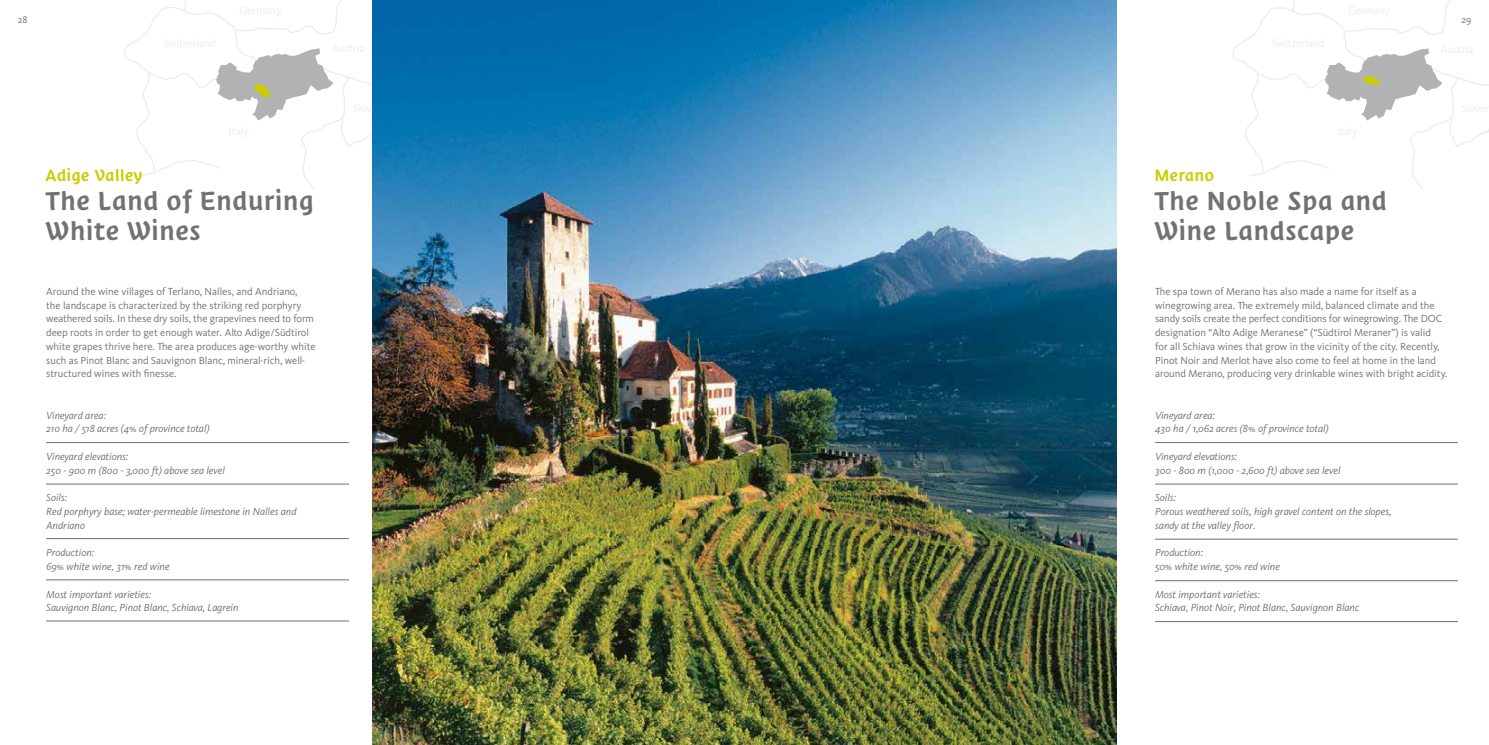
<style>
.page{position:relative;width:1489px;height:745px;background:#fff}
.page>*{position:absolute;margin:0;border:0;box-sizing:border-box;transform-origin:0 0}
.t1{font:30px/30px "Suedtirol";color:#737272}
.t2{font:18.75px "Suedtirol";color:#cccd00}
.t3{font:10.62px/13.8px "Kievit";color:#737272}
.t4{font:italic 10.62px/13.8px "Kievit";color:#737272}
.t5{font:10px "Kievit";color:#737272}
</style>
<div class="page">
<hr style="left:46px;top:483px;width:303px;height:1px;background:#6e6e6e">
<hr style="left:46px;top:442px;width:303px;height:1px;background:#6e6e6e">
<hr style="left:46px;top:538px;width:303px;height:1px;background:#6e6e6e">
<hr style="left:46px;top:579px;width:303px;height:1px;background:#6e6e6e">
<hr style="left:46px;top:620px;width:303px;height:1px;background:#6e6e6e">
<hr style="left:1155px;top:483px;width:302px;height:1px;background:#6e6e6e">
<hr style="left:1155px;top:442px;width:302px;height:1px;background:#6e6e6e">
<hr style="left:1155px;top:538px;width:302px;height:1px;background:#6e6e6e">
<hr style="left:1155px;top:580px;width:302px;height:1px;background:#6e6e6e">
<hr style="left:1155px;top:621px;width:302px;height:1px;background:#6e6e6e">
<svg style="left:124px;top:0;width:248px;height:189px"></svg>
<svg style="left:1233px;top:0;width:255px;height:189px"></svg>
<img style="left:372px;top:0;width:744px;height:744px">
<p class="t5" style="left:18px;top:13px;width:11px">28</p>
<p class="t5" style="left:1461px;top:13px;width:11px">29</p>
<h2 class="t2" style="left:46px;top:164px;width:98px">Adige Valley</h2>
<h1 class="t1" style="left:46px;top:185px;width:270px">The Land of Enduring<br>White Wines</h1>
<p class="t3" style="left:46px;top:284px;width:271px">Around the wine villages of Terlano, Nalles, and Andriano,<br>the landscape is characterized by the striking red porphyry weathered soils. In these dry soils, the grapevines need to form deep roots in order to get enough water. Alto Adige/Südtirol white grapes thrive here. The area produces age-worthy white such as Pinot Blanc and Sauvignon Blanc, mineral-rich, well&shy;structured wines with finesse.</p>
<p class="t4" style="left:46px;top:408px;width:165px">Vineyard area:<br>210 ha / 518 acres (4% of province total)</p>
<p class="t4" style="left:46px;top:449px;width:180px">Vineyard elevations:<br>250 - 900 m (800 - 3,000 ft) above sea level</p>
<p class="t4" style="left:46px;top:490px;width:252px">Soils:<br>Red porphyry base; water-permeable limestone in Nalles and<br>Andriano</p>
<p class="t4" style="left:46px;top:545px;width:125px">Production:<br>69% white wine, 31% red wine</p>
<p class="t4" style="left:46px;top:586px;width:194px">Most important varieties:<br>Sauvignon Blanc, Pinot Blanc, Schiava, Lagrein</p>
<h2 class="t2" style="left:1154px;top:164px;width:61px">Merano</h2>
<h1 class="t1" style="left:1154px;top:185px;width:234px">The Noble Spa and<br>Wine Landscape</h1>
<p class="t3" style="left:1154px;top:284px;width:293px">The spa town of Merano has also made a name for itself as a winegrowing area. The extremely mild, balanced climate and the sandy soils create the perfect conditions for winegrowing. The DOC designation “Alto Adige Meranese” (“Südtirol Meraner”) is valid<br>for all Schiava wines that grow in the vicinity of the city. Recently, Pinot Noir and Merlot have also come to feel at home in the land around Merano, producing very drinkable wines with bright acidity.</p>
<p class="t4" style="left:1154px;top:408px;width:175px">Vineyard area:<br>430 ha / 1,062 acres (8% of province total)</p>
<p class="t4" style="left:1154px;top:449px;width:187px">Vineyard elevations:<br>300 - 800 m (1,000 - 2,600 ft) above sea level</p>
<p class="t4" style="left:1154px;top:490px;width:238px">Soils:<br>Porous weathered soils, high gravel content on the slopes, sandy at the valley floor.</p>
<p class="t4" style="left:1154px;top:545px;width:126px">Production:<br>50% white wine, 50% red wine</p>
<p class="t4" style="left:1154px;top:586px;width:206px">Most important varieties:<br>Schiava, Pinot Noir, Pinot Blanc, Sauvignon Blanc</p>
</div>
